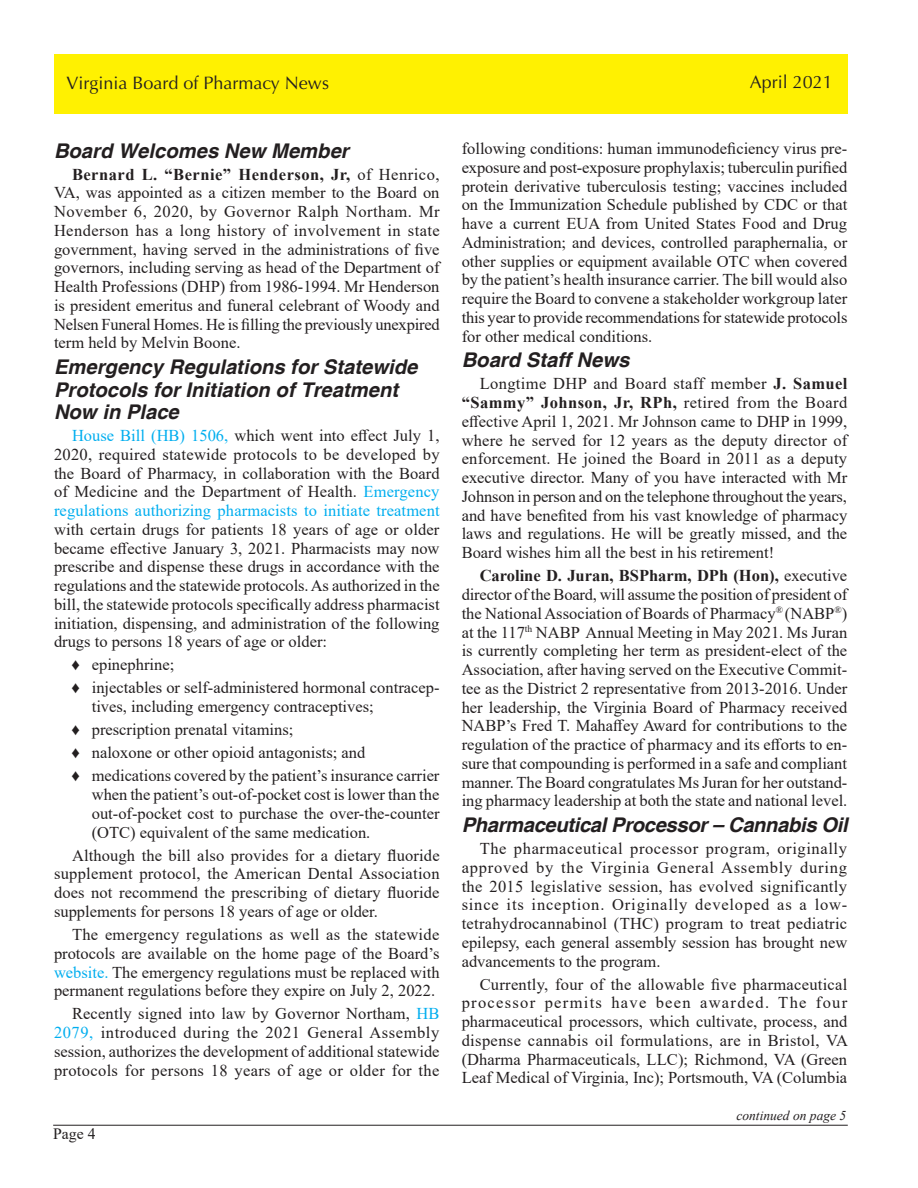
<style>
.page{position:relative;width:918px;height:1188px;background:#fff}
.page>*{position:absolute;margin:0;border:0;box-sizing:border-box;transform-origin:0 0}
.Headline{font:italic 700 20.25px/22.5px "Helvetica";color:#231f20}
.Headline-2{font:italic 700 20.25px "Helvetica";letter-spacing:-.02em;color:#231f20}
.t1{font:18px "Optima LT Std";color:#231f20}
.Body_text{font:16.5px/18.8px "Times New Roman";color:#231f20;text-align:justify}
.Bullets{font:16.5px/18.8px "Times New Roman";color:#231f20;text-align:justify}
.volume{font:15.75px "Times New Roman";color:#231f20}
.cont__on{font:italic 13.5px "Times New Roman";color:#231f20}
.s1{font-weight:700}
.s2{color:#00aeef}
</style>
<div class="page">
<hr style="left:53px;top:1125px;width:795px;height:1px;background:#231f20">
<div style="left:54px;top:54px;width:794px;height:60px;background:#fff101"></div>
<p class="t1" style="left:66px;top:73px;width:264px">Virginia Board of Pharmacy News</p>
<p class="t1" style="left:750px;top:72px;width:85px">April 2021</p>
<p class="Headline" style="left:54px;top:140px;width:296px">Board Welcomes New Member</p>
<p class="Body_text" style="left:54px;top:164px;width:387px;text-indent:18px"><span class="s1">Bernard L. “Bernie” Henderson, Jr,</span> of Henrico, VA, was appointed as a citizen member to the Board on November 6, 2020, by Governor Ralph Northam. Mr Henderson has a long history of involvement in state government, having served in the administrations of five governors, including serving as head of the Department of Health Professions (DHP) from 1986-1994. Mr Henderson is president emeritus and funeral celebrant of Woody and Nelsen Funeral Homes. He is filling the previously unexpired term held by Melvin Boone.</p>
<p class="Headline" style="left:54px;top:357px;width:365px">Emergency Regulations for Statewide<br>Protocols for Initiation of Treatment<br>Now in Place</p>
<p class="Body_text" style="left:54px;top:426px;width:387px;text-indent:18px"><span class="s2">House Bill (HB) 1506,</span> which went into effect July 1, 2020, required statewide protocols to be developed by the Board of Pharmacy, in collaboration with the Board of Medicine and the Department of Health. <span class="s2">Emergency regulations authorizing pharmacists to initiate treatment </span>with certain drugs for patients 18 years of age or older became effective January 3, 2021. Pharmacists may now prescribe and dispense these drugs in accordance with the regulations and the statewide protocols. As authorized in the bill, the statewide protocols specifically address pharmacist initiation, dispensing, and administration of the following drugs to persons 18 years of age or older:</p>
<p class="Body_text" style="left:72px;top:655px;width:104px">♦ epinephrine;</p>
<p class="Body_text" style="left:92px;top:678px;width:349px;text-indent:-20px">♦ injectables or self-administered hormonal contracep&shy;tives, including emergency contraceptives;</p>
<p class="Body_text" style="left:72px;top:720px;width:223px">♦ prescription prenatal vitamins;</p>
<p class="Body_text" style="left:72px;top:743px;width:295px">♦ naloxone or other opioid antagonists; and</p>
<p class="Body_text" style="left:92px;top:766px;width:349px;text-indent:-20px">♦ medications covered by the patient’s insurance carrier when the patient’s out-of-pocket cost is lower than the out-of-pocket cost to purchase the over-the-counter (OTC) equivalent of the same medication.</p>
<p class="Bullets" style="left:54px;top:845px;width:387px;text-indent:18px">Although the bill also provides for a dietary fluoride supplement protocol, the American Dental Association does not recommend the prescribing of dietary fluoride supplements for persons 18 years of age or older.</p>
<p class="Bullets" style="left:54px;top:925px;width:387px;text-indent:18px">The emergency regulations as well as the statewide protocols are available on the home page of the Board’s <span class="s2">website.</span> The emergency regulations must be replaced with permanent regulations before they expire on July 2, 2022.</p>
<p class="Bullets" style="left:54px;top:1004px;width:387px;text-indent:18px">Recently signed into law by Governor Northam, <span class="s2">HB 2079,</span> introduced during the 2021 General Assembly session, authorizes the development of additional statewide protocols for persons 18 years of age or older for the</p>
<p class="volume" style="left:53px;top:1122px;width:44px">Page 4</p>
<p class="Bullets" style="left:462px;top:139px;width:387px">following conditions: human immunodeficiency virus pre&shy;exposure and post-exposure prophylaxis; tuberculin purified protein derivative tuberculosis testing; vaccines included on the Immunization Schedule published by CDC or that have a current EUA from United States Food and Drug Administration; and devices, controlled paraphernalia, or other supplies or equipment available OTC when covered by the patient’s health insurance carrier. The bill would also require the Board to convene a stakeholder workgroup later this year to provide recommendations for statewide protocols for other medical conditions.</p>
<p class="Headline" style="left:462px;top:350px;width:169px">Board Staff News</p>
<p class="Body_text" style="left:462px;top:374px;width:387px;text-indent:18px">Longtime DHP and Board staff member <span class="s1">J. Samuel “Sammy” Johnson, Jr, RPh,</span> retired from the Board effective April 1, 2021. Mr Johnson came to DHP in 1999, where he served for 12 years as the deputy director of enforcement. He joined the Board in 2011 as a deputy executive director. Many of you have interacted with Mr Johnson in person and on the telephone throughout the years, and have benefited from his vast knowledge of pharmacy laws and regulations. He will be greatly missed, and the Board wishes him all the best in his retirement!</p>
<p class="Body_text" style="left:462px;top:566px;width:387px;text-indent:18px"><span class="s1">Caroline D. Juran, BSPharm, DPh (Hon),</span> executive director of the Board, will assume the position of president of the National Association of Boards of Pharmacy<sup>®</sup> (NABP<sup>®</sup>) at the 117<sup>th</sup> NABP Annual Meeting in May 2021. Ms Juran is currently completing her term as president-elect of the Association, after having served on the Executive Commit&shy;tee as the District 2 representative from 2013-2016. Under her leadership, the Virginia Board of Pharmacy received NABP’s Fred T. Mahaffey Award for contributions to the regulation of the practice of pharmacy and its efforts to en&shy;sure that compounding is performed in a safe and compliant manner. The Board congratulates Ms Juran for her outstand&shy;ing pharmacy leadership at both the state and national level.</p>
<p class="Headline-2" style="left:462px;top:813px;width:388px">Pharmaceutical Processor – Cannabis Oil</p>
<p class="Body_text" style="left:462px;top:839px;width:387px;text-indent:18px">The pharmaceutical processor program, originally approved by the Virginia General Assembly during the 2015 legislative session, has evolved significantly since its inception. Originally developed as a low&shy;tetrahydrocannabinol (THC) program to treat pediatric epilepsy, each general assembly session has brought new advancements to the program.</p>
<p class="Body_text" style="left:462px;top:974px;width:388px;text-indent:18px">Currently, four of the allowable five pharmaceutical processor permits have been awarded. The four pharmaceutical processors, which cultivate, process, and dispense cannabis oil formulations, are in Bristol, VA (Dharma Pharmaceuticals, LLC); Richmond, VA (Green Leaf Medical of Virginia, Inc); Portsmouth, VA (Columbia</p>
<p class="cont__on" style="left:736px;top:1106px;width:111px">continued on page 5</p>
</div>
